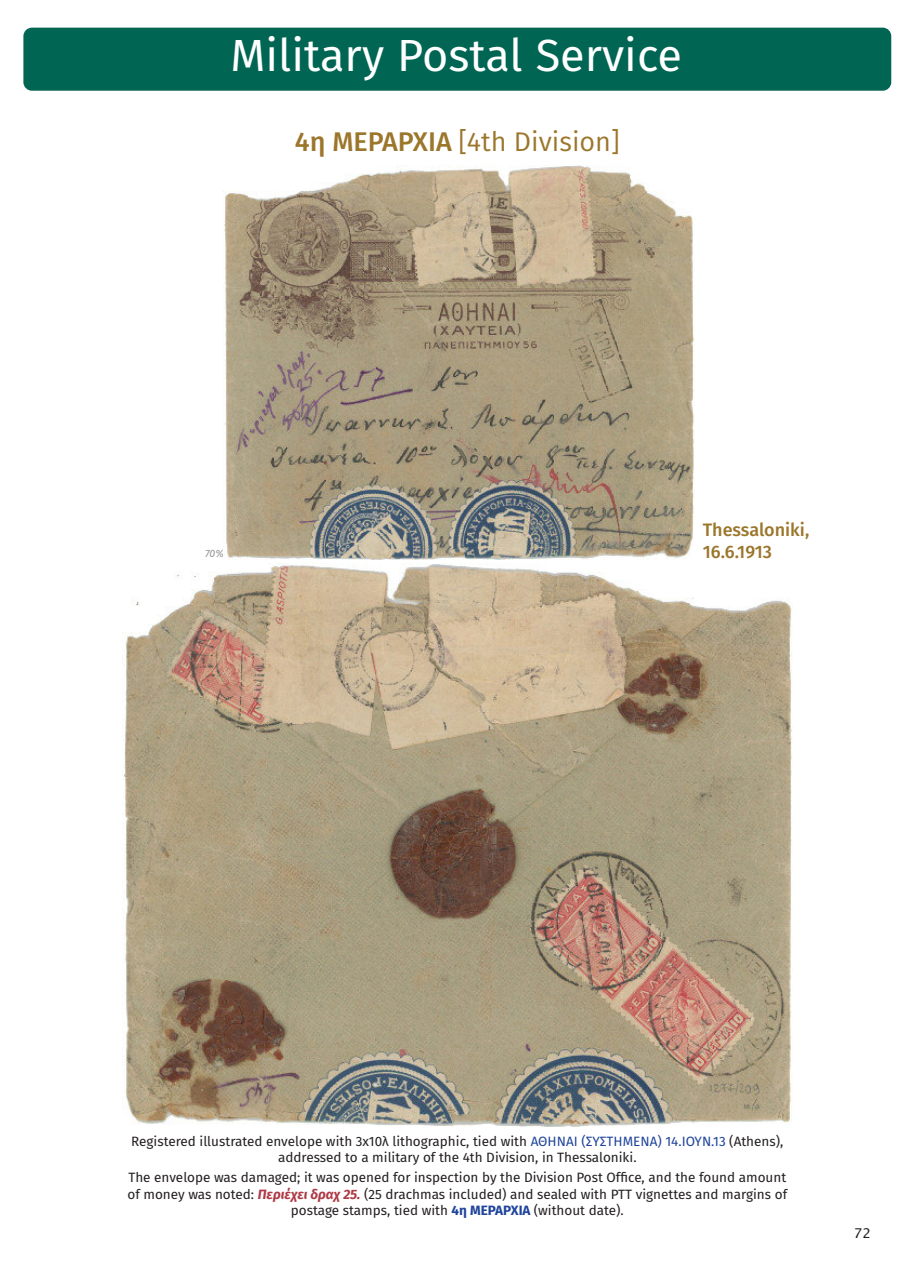
<style>
.page{position:relative;width:914px;height:1263px;background:#fff}
.page>*{position:absolute;margin:0;border:0;box-sizing:border-box;transform-origin:0 0}
.t1{font:45px "Fira Sans";color:#fff}
.t2{font:27px "Fira Sans";color:#9b762b}
.t3{font:500 18px "Fira Sans";color:#9b762b}
.t4{font:13.5px/16.2px "Fira Sans";color:#231f20;text-align:center}
.t5{font:13.5px "Lucida Grande";color:#231f20}
.t6{font:italic 10.5px "Fira Sans";color:#939598}
.s1{font-weight:500}
.s2{color:#1f449b}
.s3{font-weight:700;font-style:italic;color:#ae3a45}
.s4{font-weight:700;color:#1f449b}
</style>
<div class="page">
<div style="left:23px;top:28px;width:868px;height:63px;background:#006653;border-radius:9px"></div>
<img style="left:122px;top:563px;width:670px;height:564px">
<img style="left:224px;top:166px;width:470px;height:394px">
<h1 class="t1" style="left:230px;top:38px;width:453px">Military Postal Service</h1>
<h2 class="t2" style="left:295px;top:131px;width:326px"><span class="s1">4η ΜΕΡΑΡΧΙΑ</span> [4th Division]</h2>
<h3 class="t3" style="left:702px;top:523px;width:108px">Thessaloniki,</h3>
<p class="t6" style="left:205px;top:549px;width:20px">70%</p>
<h3 class="t3" style="left:702px;top:545px;width:71px">16.6.1913</h3>
<p class="t4" style="left:131px;top:1134px;width:653px">Registered illustrated envelope with 3x10λ lithographic, tied with <span class="s2">ΑΘΗΝΑΙ (ΣΥΣΤΗΜΕΝΑ) 14.ΙΟΥΝ.13</span> (Athens), addressed to a military of the 4th Division, in Thessaloniki.</p>
<p class="t4" style="left:127px;top:1171px;width:661px">The envelope was damaged; it was opened for inspection by the Division Post Office, and the found amount of money was noted: <span class="s3">Περιέχει δραχ 25.</span> (25 drachmas included) and sealed with PTT vignettes and margins of postage stamps, tied with <span class="s4">4η ΜΕΡΑΡΧΙΑ</span> (without date).</p>
<p class="t5" style="left:853px;top:1225px;width:19px">72</p>
</div>
